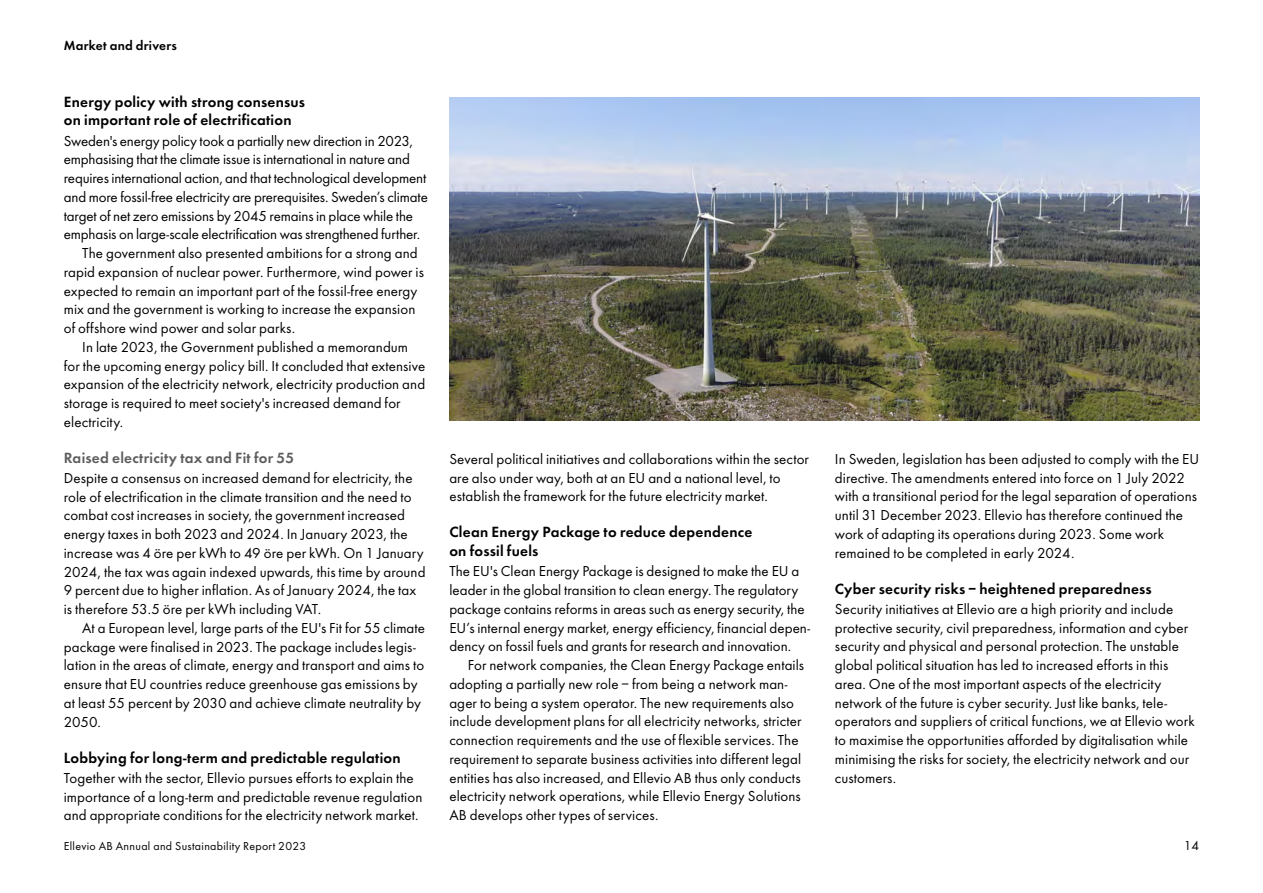
<style>
.page{position:relative;width:1263px;height:893px;background:#fff}
.page>*{position:absolute;margin:0;border:0;box-sizing:border-box;transform-origin:0 0}
.t1{font:600 15.3px/18.8px "Futura EF";letter-spacing:.015em;color:#000}
.t2{font:600 15.3px "Futura EF";letter-spacing:.015em;color:#5e5e5f}
.t3{font:15px/18.8px "Futura EF";letter-spacing:.005em;color:#000}
.t4{font:600 13.5px "Futura EF";letter-spacing:.02em;color:#000}
.t5{font:13.5px "Futura EF";color:#000}
.t6{font:12px "Futura EF";letter-spacing:.025em;color:#000}
</style>
<div class="page">
<img style="left:449px;top:98px;width:750px;height:323px">
<p class="t4" style="left:64px;top:37px;width:115px">Market and drivers</p>
<p class="t1" style="left:64px;top:92px;width:243px">Energy policy with strong consensus on important role of electrification</p>
<p class="t3" style="left:64px;top:131px;width:351px">Sweden's energy policy took a partially new direction in 2023,</p>
<p class="t3" style="left:64px;top:150px;width:348px">emphasising that the climate issue is international in nature and</p>
<p class="t3" style="left:64px;top:169px;width:364px">requires international action, and that technological development</p>
<p class="t3" style="left:64px;top:188px;width:366px">and more fossil-free electricity are prerequisites. Sweden’s climate</p>
<p class="t3" style="left:64px;top:206px;width:351px">target of net zero emissions by 2045 remains in place while the</p>
<p class="t3" style="left:64px;top:225px;width:358px">emphasis on large-scale electrification was strengthened further.</p>
<p class="t3" style="left:82px;top:244px;width:337px">The government also presented ambitions for a strong and</p>
<p class="t3" style="left:64px;top:263px;width:362px">rapid expansion of nuclear power. Furthermore, wind power is</p>
<p class="t3" style="left:64px;top:281px;width:355px">expected to remain an important part of the fossil-free energy</p>
<p class="t3" style="left:64px;top:300px;width:353px">mix and the government is working to increase the expansion</p>
<p class="t3" style="left:64px;top:319px;width:233px">of offshore wind power and solar parks.</p>
<p class="t3" style="left:82px;top:338px;width:327px">In late 2023, the Government published a memorandum</p>
<p class="t3" style="left:64px;top:356px;width:363px">for the upcoming energy policy bill. It concluded that extensive</p>
<p class="t3" style="left:64px;top:375px;width:363px">expansion of the electricity network, electricity production and</p>
<p class="t3" style="left:64px;top:394px;width:338px">storage is required to meet society's increased demand for</p>
<p class="t3" style="left:64px;top:413px;width:61px">electricity.</p>
<p class="t2" style="left:64px;top:448px;width:232px">Raised electricity tax and Fit for 55</p>
<p class="t3" style="left:64px;top:468px;width:363px">Despite a consensus on increased demand for electricity, the role of electrification in the climate transition and the need to combat cost increases in society, the government increased energy taxes in both 2023 and 2024. In January 2023, the increase was 4 öre per kWh to 49 öre per kWh. On 1 January 2024, the tax was again indexed upwards, this time by around 9 percent due to higher inflation. As of January 2024, the tax is therefore 53.5 öre per kWh including VAT.</p>
<p class="t3" style="left:64px;top:618px;width:363px;text-indent:18px">At a European level, large parts of the EU's Fit for 55 climate package were finalised in 2023. The package includes legis&shy;lation in the areas of climate, energy and transport and aims to ensure that EU countries reduce greenhouse gas emissions by at least 55 percent by 2030 and achieve climate neutrality by 2050.</p>
<p class="t1" style="left:64px;top:748px;width:338px">Lobbying for long-term and predictable regulation</p>
<p class="t3" style="left:64px;top:768px;width:360px">Together with the sector, Ellevio pursues efforts to explain the importance of a long-term and predictable revenue regulation and appropriate conditions for the electricity network market.</p>
<p class="t3" style="left:449px;top:449px;width:361px">Several political initiatives and collaborations within the sector are also under way, both at an EU and a national level, to establish the framework for the future electricity market.</p>
<p class="t1" style="left:449px;top:523px;width:304px">Clean Energy Package to reduce dependence on fossil fuels</p>
<p class="t3" style="left:449px;top:562px;width:362px">The EU's Clean Energy Package is designed to make the EU a leader in the global transition to clean energy. The regulatory package contains reforms in areas such as energy security, the EU’s internal energy market, energy efficiency, financial depen&shy;dency on fossil fuels and grants for research and innovation.</p>
<p class="t3" style="left:449px;top:656px;width:356px;text-indent:18px">For network companies, the Clean Energy Package entails adopting a partially new role – from being a network man&shy;ager to being a system operator. The new requirements also include development plans for all electricity networks, stricter connection requirements and the use of flexible services. The requirement to separate business activities into different legal entities has also increased, and Ellevio AB thus only conducts electricity network operations, while Ellevio Energy Solutions AB develops other types of services.</p>
<p class="t3" style="left:835px;top:449px;width:366px">In Sweden, legislation has been adjusted to comply with the EU directive. The amendments entered into force on 1 July 2022 with a transitional period for the legal separation of operations until 31 December 2023. Ellevio has therefore continued the work of adapting its operations during 2023. Some work remained to be completed in early 2024.</p>
<p class="t1" style="left:835px;top:579px;width:318px">Cyber security risks – heightened preparedness</p>
<p class="t3" style="left:835px;top:599px;width:361px">Security initiatives at Ellevio are a high priority and include protective security, civil preparedness, information and cyber security and physical and personal protection. The unstable global political situation has led to increased efforts in this area. One of the most important aspects of the electricity network of the future is cyber security. Just like banks, tele&shy;operators and suppliers of critical functions, we at Ellevio work to maximise the opportunities afforded by digitalisation while minimising the risks for society, the electricity network and our customers.</p>
<p class="t6" style="left:64px;top:840px;width:244px">Ellevio AB Annual and Sustainability Report 2023</p>
<p class="t5" style="left:1184px;top:838px;width:17px">14</p>
</div>
